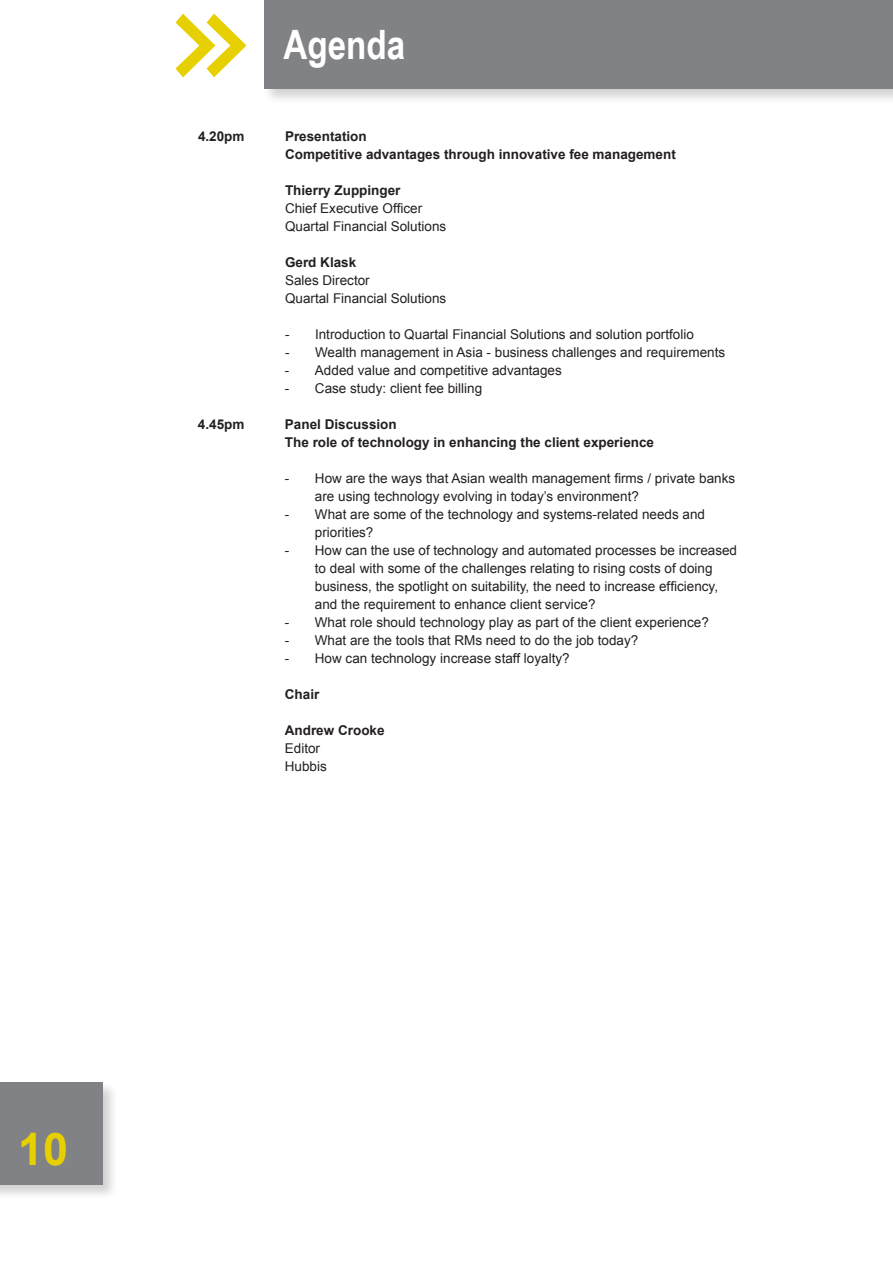
<style>
.page{position:relative;width:893px;height:1263px;background:#fff}
.page>*{position:absolute;margin:0;border:0;box-sizing:border-box;transform-origin:0 0}
.t1{font:700 45px "Arial";color:#e7d002}
.t2{font:700 40.5px "Arial Narrow";color:#fff}
.t3{font:13.5px/18px "Arial";color:#231f20}
.t4{font:700 13.5px/18px "Arial";color:#231f20}
</style>
<div class="page">
<div style="left:0;top:1081px;width:118px;height:120px;background:#231f20;opacity:.2"></div>
<div style="left:0;top:1082px;width:102px;height:103px;background:#808285"></div>
<hr style="left:892px;top:1082px;width:1px;height:103px;background:#808285">
<div style="left:263px;top:0;width:630px;height:104px;background:#231f20;opacity:.2"></div>
<div style="left:264px;top:0;width:629px;height:89px;background:#808285"></div>
<svg style="left:175px;top:14px;width:71px;height:63px"></svg>
<h2 class="t2" style="left:283px;top:14px;width:123px">Agenda</h2>
<p class="t4" style="left:198px;top:128px;width:48px">4.20pm</p>
<p class="t4" style="left:285px;top:128px;width:392px">Presentation<br>Competitive advantages through innovative fee management</p>
<p class="t4" style="left:285px;top:182px;width:117px">Thierry Zuppinger</p>
<p class="t3" style="left:285px;top:199px;width:163px">Chief Executive Officer<br>Quartal Financial Solutions</p>
<p class="t4" style="left:285px;top:254px;width:73px">Gerd Klask</p>
<p class="t3" style="left:285px;top:271px;width:163px">Sales Director<br>Quartal Financial Solutions</p>
<p class="t3" style="left:285px;top:325px;width:410px">- Introduction to Quartal Financial Solutions and solution portfolio</p>
<p class="t3" style="left:285px;top:343px;width:442px">- Wealth management in Asia - business challenges and requirements</p>
<p class="t3" style="left:285px;top:361px;width:278px">- Added value and competitive advantages</p>
<p class="t3" style="left:285px;top:379px;width:199px">- Case study: client fee billing</p>
<p class="t4" style="left:198px;top:416px;width:48px">4.45pm</p>
<p class="t4" style="left:285px;top:416px;width:371px">Panel Discussion<br>The role of technology in enhancing the client experience</p>
<p class="t3" style="left:315px;top:469px;width:422px;text-indent:-30px">- How are the ways that Asian wealth management firms / private banks are using technology evolving in today’s environment?</p>
<p class="t3" style="left:315px;top:505px;width:392px;text-indent:-30px">- What are some of the technology and systems-related needs and priorities?</p>
<p class="t3" style="left:315px;top:541px;width:424px;text-indent:-30px">- How can the use of technology and automated processes be increased to deal with some of the challenges relating to rising costs of doing business, the spotlight on suitability, the need to increase efficiency, and the requirement to enhance client service?</p>
<p class="t3" style="left:285px;top:613px;width:425px">- What role should technology play as part of the client experience?</p>
<p class="t3" style="left:285px;top:631px;width:355px">- What are the tools that RMs need to do the job today?</p>
<p class="t3" style="left:285px;top:649px;width:286px">- How can technology increase staff loyalty?</p>
<p class="t4" style="left:285px;top:686px;width:36px">Chair</p>
<p class="t4" style="left:285px;top:722px;width:101px">Andrew Crooke</p>
<p class="t3" style="left:285px;top:739px;width:44px">Editor<br>Hubbis</p>
<h1 class="t1" style="left:18px;top:1119px;width:52px">10</h1>
</div>
